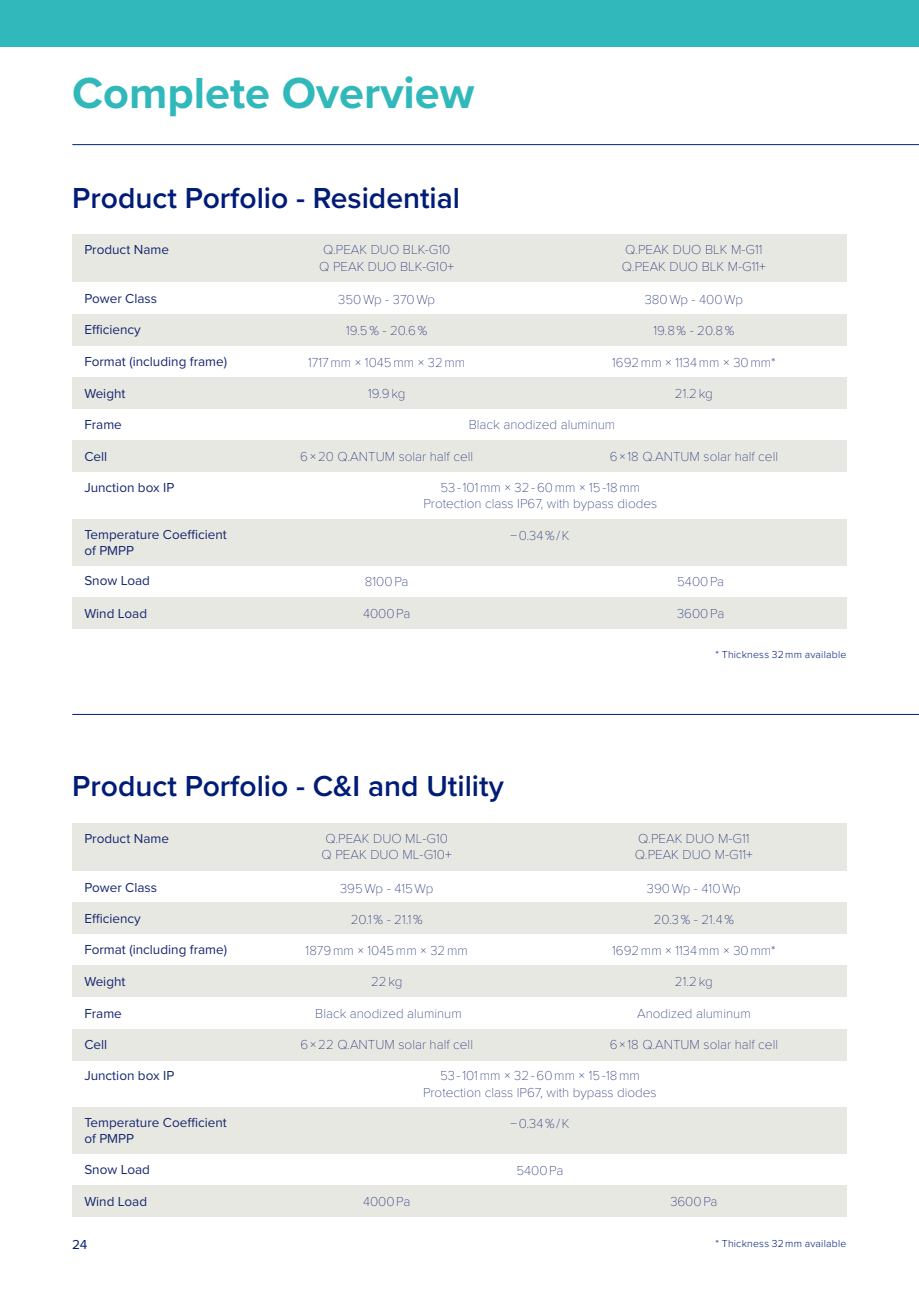
<style>
.page{position:relative;width:919px;height:1289px;background:#fff}
.page>*{position:absolute;margin:0;border:0;box-sizing:border-box;transform-origin:0 0}
.t1{font:700 45px "Proxima Nova";color:#30b8bb}
.t2{font:600 30px "Proxima Nova";color:#001c77}
.t3{font:100 13.5px/16.2px "Proxima Nova T";color:#16286e}
.t4{font:13.5px/16.2px "Proxima Nova";color:#16286e}
.t5{font:13.5px "Proxima Nova";color:#001c77}
.t6{font:300 10.5px "Proxima Nova";letter-spacing:.02em;color:#001c77}
</style>
<div class="page">
<div style="left:0;top:0;width:918px;height:47px;background:#30b8bb"></div>
<div style="left:72px;top:235px;width:774px;height:47px;background:#e8e8e3"></div>
<div style="left:72px;top:441px;width:774px;height:31px;background:#e8e8e3"></div>
<div style="left:72px;top:314px;width:774px;height:31px;background:#e8e8e3"></div>
<div style="left:72px;top:519px;width:774px;height:46px;background:#e8e8e3"></div>
<div style="left:72px;top:377px;width:774px;height:31px;background:#e8e8e3"></div>
<div style="left:72px;top:597px;width:774px;height:31px;background:#e8e8e3"></div>
<div style="left:72px;top:823px;width:774px;height:47px;background:#e8e8e3"></div>
<div style="left:72px;top:1029px;width:774px;height:31px;background:#e8e8e3"></div>
<div style="left:72px;top:902px;width:774px;height:31px;background:#e8e8e3"></div>
<div style="left:72px;top:1107px;width:774px;height:47px;background:#e8e8e3"></div>
<div style="left:72px;top:965px;width:774px;height:32px;background:#e8e8e3"></div>
<div style="left:72px;top:1185px;width:774px;height:31px;background:#e8e8e3"></div>
<hr style="left:72px;top:144px;width:846px;height:1px;background:#001c77">
<hr style="left:72px;top:714px;width:846px;height:1px;background:#001c77">
<h1 class="t1" style="left:72px;top:59px;width:403px">Complete Overview</h1>
<h2 class="t2" style="left:72px;top:175px;width:389px">Product Porfolio - Residential</h2>
<p class="t4" style="left:84px;top:241px;width:86px">Product Name</p>
<p class="t3" style="left:319px;top:241px;width:136px">Q.PEAK DUO BLK-G10<br>Q PEAK DUO BLK-G10+</p>
<p class="t3" style="left:622px;top:241px;width:145px">Q.PEAK DUO BLK M-G11<br>Q.PEAK DUO BLK M-G11+</p>
<p class="t4" style="left:84px;top:290px;width:74px">Power Class</p>
<p class="t3" style="left:338px;top:291px;width:98px">350 Wp - 370 Wp</p>
<p class="t3" style="left:644px;top:291px;width:100px">380 Wp - 400 Wp</p>
<p class="t4" style="left:84px;top:321px;width:58px">Efficiency</p>
<p class="t3" style="left:346px;top:322px;width:83px">19.5 % - 20.6 %</p>
<p class="t3" style="left:653px;top:322px;width:82px">19.8 % - 20.8 %</p>
<p class="t4" style="left:84px;top:352px;width:144px">Format (including frame)</p>
<p class="t3" style="left:308px;top:353px;width:159px">1717 mm × 1045 mm × 32 mm</p>
<p class="t3" style="left:612px;top:353px;width:165px">1692 mm × 1134 mm × 30 mm*</p>
<p class="t4" style="left:84px;top:384px;width:43px">Weight</p>
<p class="t3" style="left:368px;top:384px;width:39px">19.9 kg</p>
<p class="t3" style="left:675px;top:384px;width:39px">21.2 kg</p>
<p class="t4" style="left:84px;top:416px;width:39px">Frame</p>
<p class="t3" style="left:469px;top:415px;width:148px">Black anodized aluminum</p>
<p class="t4" style="left:84px;top:447px;width:24px">Cell</p>
<p class="t3" style="left:300px;top:447px;width:174px">6×20 Q.ANTUM solar half cell</p>
<p class="t3" style="left:609px;top:447px;width:170px">6× 18 Q.ANTUM solar half cell</p>
<p class="t4" style="left:84px;top:478px;width:91px">Junction box IP</p>
<p class="t3" style="left:423px;top:478px;width:235px;text-align:center">53-101mm × 32-60 mm × 15-18 mm<br>Protection class IP67, with bypass diodes</p>
<p class="t4" style="left:84px;top:525px;width:144px">Temperature Coefficient of PMPP</p>
<p class="t3" style="left:510px;top:526px;width:60px">−0.34 %/K</p>
<p class="t4" style="left:84px;top:572px;width:67px">Snow Load</p>
<p class="t3" style="left:365px;top:573px;width:45px">8100 Pa</p>
<p class="t3" style="left:677px;top:573px;width:49px">5400 Pa</p>
<p class="t4" style="left:84px;top:604px;width:64px">Wind Load</p>
<p class="t3" style="left:363px;top:604px;width:49px">4000 Pa</p>
<p class="t3" style="left:677px;top:604px;width:49px">3600 Pa</p>
<p class="t6" style="left:715px;top:647px;width:132px">* Thickness 32 mm available</p>
<h2 class="t2" style="left:72px;top:763px;width:433px">Product Porfolio - C&amp;I and Utility</h2>
<p class="t4" style="left:84px;top:829px;width:86px">Product Name</p>
<p class="t3" style="left:321px;top:829px;width:132px">Q.PEAK DUO ML-G10<br>Q PEAK DUO ML-G10+</p>
<p class="t4" style="left:84px;top:878px;width:74px">Power Class</p>
<p class="t4" style="left:84px;top:909px;width:58px">Efficiency</p>
<p class="t3" style="left:340px;top:879px;width:95px">395 Wp - 415 Wp</p>
<p class="t3" style="left:351px;top:910px;width:74px">20.1 % - 21.1 %</p>
<p class="t4" style="left:84px;top:940px;width:144px">Format (including frame)</p>
<p class="t3" style="left:305px;top:941px;width:164px">1879 mm × 1045 mm × 32 mm</p>
<p class="t4" style="left:84px;top:973px;width:43px">Weight</p>
<p class="t3" style="left:371px;top:972px;width:33px">22 kg</p>
<p class="t3" style="left:635px;top:829px;width:119px">Q.PEAK DUO M-G11<br>Q.PEAK DUO M-G11+</p>
<p class="t3" style="left:646px;top:879px;width:96px">390 Wp - 410 Wp</p>
<p class="t3" style="left:653px;top:910px;width:82px">20.3 % - 21.4 %</p>
<p class="t3" style="left:612px;top:941px;width:165px">1692 mm × 1134 mm × 30 mm*</p>
<p class="t3" style="left:675px;top:972px;width:39px">21.2kg</p>
<p class="t4" style="left:84px;top:1004px;width:39px">Frame</p>
<p class="t3" style="left:315px;top:1004px;width:148px">Black anodized aluminum</p>
<p class="t3" style="left:637px;top:1004px;width:115px">Anodized aluminum</p>
<p class="t4" style="left:84px;top:1035px;width:24px">Cell</p>
<p class="t3" style="left:300px;top:1035px;width:174px">6×22 Q.ANTUM solar half cell</p>
<p class="t3" style="left:609px;top:1035px;width:170px">6× 18 Q.ANTUM solar half cell</p>
<p class="t4" style="left:84px;top:1067px;width:91px">Junction box IP</p>
<p class="t3" style="left:423px;top:1066px;width:235px;text-align:center">53-101mm × 32-60 mm × 15-18 mm<br>Protection class IP67, with bypass diodes</p>
<p class="t4" style="left:84px;top:1113px;width:144px">Temperature Coefficient of PMPP</p>
<p class="t3" style="left:510px;top:1114px;width:60px">−0.34%/K</p>
<p class="t4" style="left:84px;top:1160px;width:67px">Snow Load</p>
<p class="t3" style="left:516px;top:1161px;width:49px">5400 Pa</p>
<p class="t4" style="left:84px;top:1192px;width:64px">Wind Load</p>
<p class="t3" style="left:363px;top:1192px;width:49px">4000 Pa</p>
<p class="t3" style="left:670px;top:1192px;width:49px">3600 Pa</p>
<p class="t5" style="left:72px;top:1234px;width:17px">24</p>
<p class="t6" style="left:715px;top:1235px;width:132px">* Thickness 32 mm available</p>
</div>
